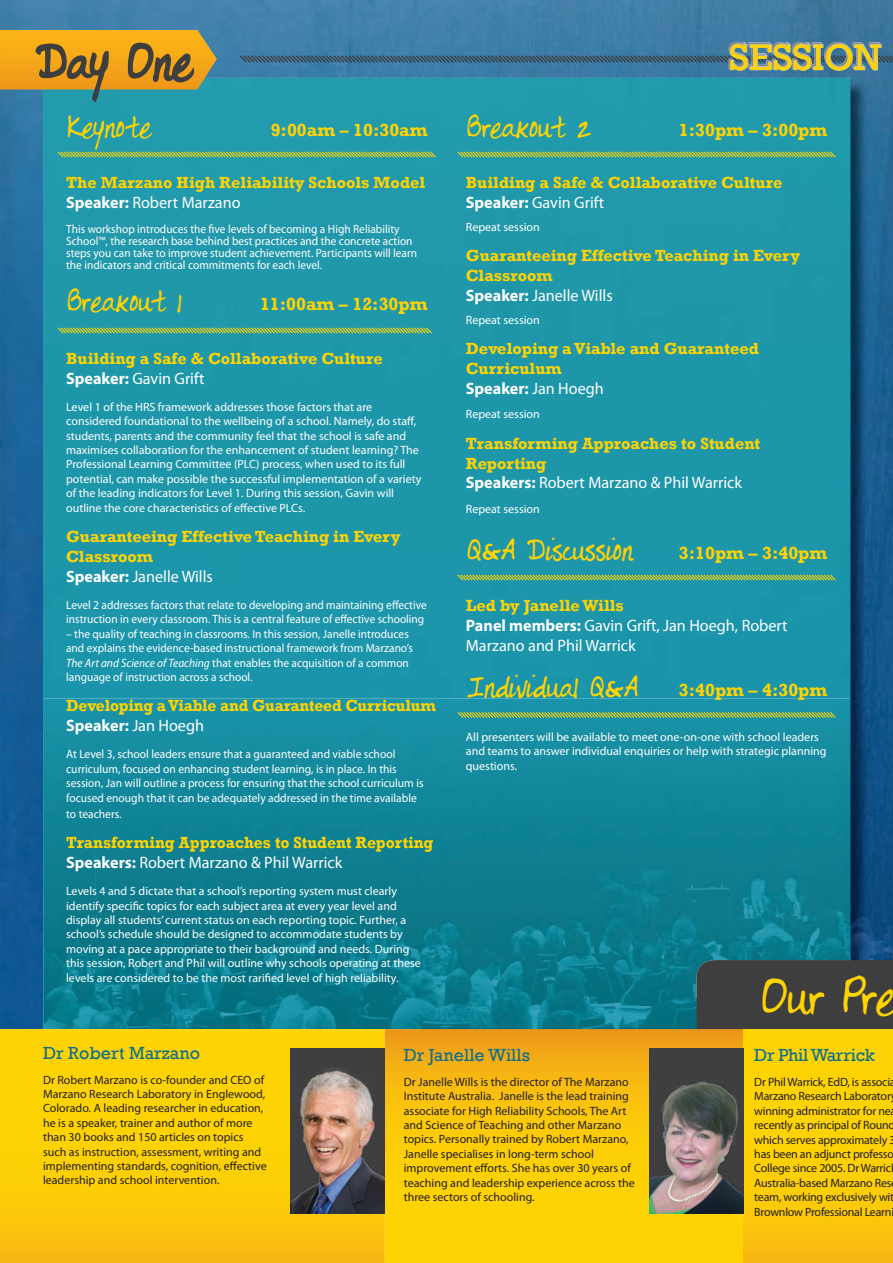
<style>
.page{position:relative;width:893px;height:1263px;background:#fff}
.page>*{position:absolute;margin:0;border:0;box-sizing:border-box;transform-origin:0 0}
.t1{font:40.5px "Lisa SS";color:#fed304}
.t2{font:39.9px "Lisa SS";color:#3e3e3f}
.t3{font:37.5px "Rockwell";color:#fed304}
.t4{font:24px "Lisa SS";color:#fed304}
.t5{font:700 18px "Rockwell";color:#fed304}
.t6{font:18px "Rockwell";color:#12708a}
.t7{font:18px "Rockwell";letter-spacing:-.02em;color:#12708a}
.t8{font:700 16.5px/19.8px "Rockwell";color:#fed304}
.t9{font:16.5px/19.8px "Myriad Pro";color:#fff}
.t10{font:700 16.5px "Rockwell";color:#fed304;scale:.95 1}
.t11{font:700 16.5px "Rockwell";color:#fed304;scale:.96 1}
.t12{font:700 16.5px "Myriad Pro";color:#fff}
.t13{font:12px/14.4px "Myriad Pro";color:#fff}
.t14{font:12px/14.4px "Myriad Pro";color:#231f20}
.t15{font:12px/14.4px "Myriad Pro";color:#fff;scale:.95 1}
.t16{font:12px/14.4px "Myriad Pro";color:#fff;scale:.96 1}
.t17{font:12px/14.4px "Myriad Pro";letter-spacing:-.02em;color:#231f20}
.s1{font-weight:700}
.s2{font-style:italic}
.s3{font-weight:400}
.s4{font-family:"Amazone BT";font-style:italic}
</style>
<div class="page">
<img style="left:0;top:0;width:893px;height:1029px">
<img style="left:850px;top:80px;width:19px;height:618px">
<div style="left:43px;top:78px;width:807px;height:951px;background:#1e96aa"></div>
<img style="left:850px;top:698px;width:43px;height:262px">
<img style="left:44px;top:698px;width:376px;height:331px">
<img style="left:420px;top:698px;width:430px;height:300px">
<img style="left:420px;top:998px;width:276px;height:31px">
<div style="left:696px;top:960px;width:197px;height:69px;background:#3e3e3f"></div>
<svg style="left:0;top:30px;width:217px;height:73px;background:#b4973c"></svg>
<svg style="left:56px;top:150px;width:381px;height:9px;background:#63ab79"></svg>
<svg style="left:56px;top:326px;width:377px;height:9px;background:#61a977"></svg>
<svg style="left:456px;top:150px;width:381px;height:9px;background:#62aa78"></svg>
<svg style="left:482px;top:534px;width:19px;height:27px"></svg>
<svg style="left:456px;top:573px;width:381px;height:9px;background:#5fa777"></svg>
<svg style="left:605px;top:672px;width:19px;height:26px"></svg>
<svg style="left:456px;top:711px;width:381px;height:8px;background:#65a76f"></svg>
<svg style="left:238px;top:42px;width:655px;height:29px;background:#497c9e"></svg>
<svg style="left:0;top:1029px;width:385px;height:234px;background:#fccc07"></svg>
<svg style="left:385px;top:1029px;width:359px;height:234px;background:#fac40a"></svg>
<div style="left:744px;top:1029px;width:149px;height:234px;background:linear-gradient(to bottom,#ffd901,#fac20d)"></div>
<div style="left:290px;top:1048px;width:95px;height:165px;background:#3e3e3f"></div>
<img style="left:290px;top:1067px;width:95px;height:146px">
<div style="left:649px;top:1048px;width:95px;height:165px;background:#3e3e3f"></div>
<img style="left:649px;top:1081px;width:95px;height:132px">
<h2 class="t2" style="left:34px;top:40px;width:159px">Day One</h2>
<h3 class="t4" style="left:66px;top:114px;width:86px">Keynote</h3>
<h3 class="t5" style="left:271px;top:119px;width:158px">9:00am – 10:30am</h3>
<h3 class="t8" style="left:66px;top:173px;width:361px">The Marzano High Reliability Schools Model</h3>
<h3 class="t9" style="left:66px;top:194px;width:176px"><span class="s1">Speaker:</span> Robert Marzano</h3>
<p class="t15" style="left:66px;top:223px;width:371px;line-height:12px">This workshop introduces the five levels of becoming a High Reliability School™, the research base behind best practices and the concrete action steps you can take to improve student achievement. Participants will learn the indicators and critical commitments for each level.</p>
<h3 class="t4" style="left:66px;top:288px;width:117px">Breakout 1</h3>
<h3 class="t5" style="left:260px;top:293px;width:169px">11:00am – 12:30pm</h3>
<h3 class="t8" style="left:66px;top:348px;width:318px">Building a Safe &amp; Collaborative Culture</h3>
<h3 class="t9" style="left:66px;top:370px;width:140px"><span class="s1">Speaker:</span> Gavin Grift</h3>
<p class="t13" style="left:66px;top:401px;width:357px">Level 1 of the HRS framework addresses those factors that are considered foundational to the wellbeing of a school. Namely, do staff, students, parents and the community feel that the school is safe and maximises collaboration for the enhancement of student learning? The Professional Learning Committee (PLC) process, when used to its full potential, can make possible the successful implementation of a variety of the leading indicators for Level 1. During this session, Gavin will outline the core characteristics of effective PLCs.</p>
<h3 class="t8" style="left:66px;top:527px;width:336px">Guaranteeing Effective Teaching in Every<br>Classroom</h3>
<h3 class="t9" style="left:66px;top:568px;width:148px"><span class="s1">Speaker:</span> Janelle Wills</h3>
<p class="t15" style="left:66px;top:599px;width:381px">Level 2 addresses factors that relate to developing and maintaining effective instruction in every classroom. This is a central feature of effective schooling</p>
<p class="t15" style="left:66px;top:627px;width:366px">– the quality of teaching in classrooms. In this session, Janelle introduces and explains the evidence-based instructional framework from Marzano’s <span class="s2">The Art and Science of Teaching</span> that enables the acquisition of a common language of instruction across a school.</p>
<h3 class="t10" style="left:66px;top:696px;width:391px">Developing a Viable and Guaranteed Curriculum</h3>
<h3 class="t12" style="left:66px;top:719px;width:139px">Speaker: <span class="s3">Jan Hoegh</span></h3>
<p class="t16" style="left:66px;top:748px;width:374px">At Level 3, school leaders ensure that a guaranteed and viable school curriculum, focused on enhancing student learning, is in place. In this session, Jan will outline a process for ensuring that the school curriculum is focused enough that it can be adequately addressed in the time available</p>
<p class="t16" style="left:66px;top:807px;width:59px">to teachers.</p>
<h3 class="t11" style="left:66px;top:832px;width:384px">Transforming Approaches to Student Reporting</h3>
<h3 class="t9" style="left:66px;top:854px;width:278px"><span class="s1">Speakers:</span> Robert Marzano &amp; Phil Warrick</h3>
<p class="t13" style="left:66px;top:885px;width:356px">Levels 4 and 5 dictate that a school’s reporting system must clearly identify specific topics for each subject area at every year level and display all students’ current status on each reporting topic. Further, a school’s schedule should be designed to accommodate students by moving at a pace appropriate to their background and needs. During this session, Robert and Phil will outline why schools operating at these levels are considered to be the most rarified level of high reliability.</p>
<h3 class="t3" style="left:729px;top:36px;width:153px">SESSION</h3>
<h3 class="t4" style="left:466px;top:114px;width:127px">Breakout 2</h3>
<h3 class="t5" style="left:679px;top:119px;width:150px">1:30pm – 3:00pm</h3>
<h3 class="t8" style="left:466px;top:173px;width:318px">Building a Safe &amp; Collaborative Culture</h3>
<h3 class="t9" style="left:466px;top:194px;width:140px"><span class="s1">Speaker:</span> Gavin Grift</h3>
<p class="t13" style="left:466px;top:220px;width:75px">Repeat session</p>
<h3 class="t8" style="left:466px;top:246px;width:336px">Guaranteeing Effective Teaching in Every<br>Classroom</h3>
<h3 class="t9" style="left:466px;top:287px;width:148px"><span class="s1">Speaker:</span> Janelle Wills</h3>
<p class="t13" style="left:466px;top:313px;width:75px">Repeat session</p>
<h3 class="t8" style="left:466px;top:339px;width:295px">Developing a Viable and Guaranteed<br>Curriculum</h3>
<h3 class="t12" style="left:466px;top:382px;width:139px">Speaker: <span class="s3">Jan Hoegh</span></h3>
<p class="t13" style="left:466px;top:408px;width:75px">Repeat session</p>
<h3 class="t8" style="left:466px;top:433px;width:296px">Transforming Approaches to Student<br>Reporting</h3>
<h3 class="t9" style="left:466px;top:474px;width:278px"><span class="s1">Speakers:</span> Robert Marzano &amp; Phil Warrick</h3>
<p class="t13" style="left:466px;top:503px;width:75px">Repeat session</p>
<h3 class="t4" style="left:466px;top:537px;width:169px">Q<span class="s4">&amp;</span>A Discussion</h3>
<h3 class="t5" style="left:679px;top:542px;width:150px">3:10pm – 3:40pm</h3>
<h3 class="t8" style="left:466px;top:595px;width:160px">Led by Janelle Wills</h3>
<h3 class="t9" style="left:466px;top:617px;width:323px"><span class="s1">Panel members:</span> Gavin Grift, Jan Hoegh, Robert<br>Marzano and Phil Warrick</h3>
<h3 class="t4" style="left:466px;top:674px;width:174px">Individual Q<span class="s4">&amp;</span>A</h3>
<h3 class="t5" style="left:679px;top:679px;width:150px">3:40pm – 4:30pm</h3>
<p class="t13" style="left:466px;top:731px;width:362px">All presenters will be available to meet one-on-one with school leaders and teams to answer individual enquiries or help with strategic planning questions.</p>
<h1 class="t1" style="left:759px;top:974px;width:137px">Our Pre</h1>
<h3 class="t6" style="left:43px;top:1042px;width:159px">Dr Robert Marzano</h3>
<p class="t14" style="left:43px;top:1073px;width:225px">Dr Robert Marzano is co-founder and CEO of Marzano Research Laboratory in Englewood, Colorado. A leading researcher in education, he is a speaker, trainer and author of more than 30 books and 150 articles on topics such as instruction, assessment, writing and implementing standards, cognition, effective leadership and school intervention.</p>
<h3 class="t6" style="left:404px;top:1044px;width:128px">Dr Janelle Wills</h3>
<p class="t14" style="left:404px;top:1075px;width:233px">Dr Janelle Wills is the director of The Marzano Institute Australia. Janelle is the lead training associate for High Reliability Schools, The Art and Science of Teaching and other Marzano topics. Personally trained by Robert Marzano, Janelle specialises in long-term school improvement efforts. She has over 30 years of teaching and leadership experience across the three sectors of schooling.</p>
<h3 class="t7" style="left:754px;top:1044px;width:122px">Dr Phil Warrick</h3>
<p class="t17" style="left:754px;top:1076px;width:143px">Dr Phil Warrick, EdD, is associa<br>Marzano Research Laborator winning administrator for ne recently as principal of Round which serves approximately 3 has been an adjunct professo<br>College since 2005. Dr Warric<br>Australia-based Marzano Res team, working exclusively wit<br>Brownlow Professional Learni</p>
</div>
